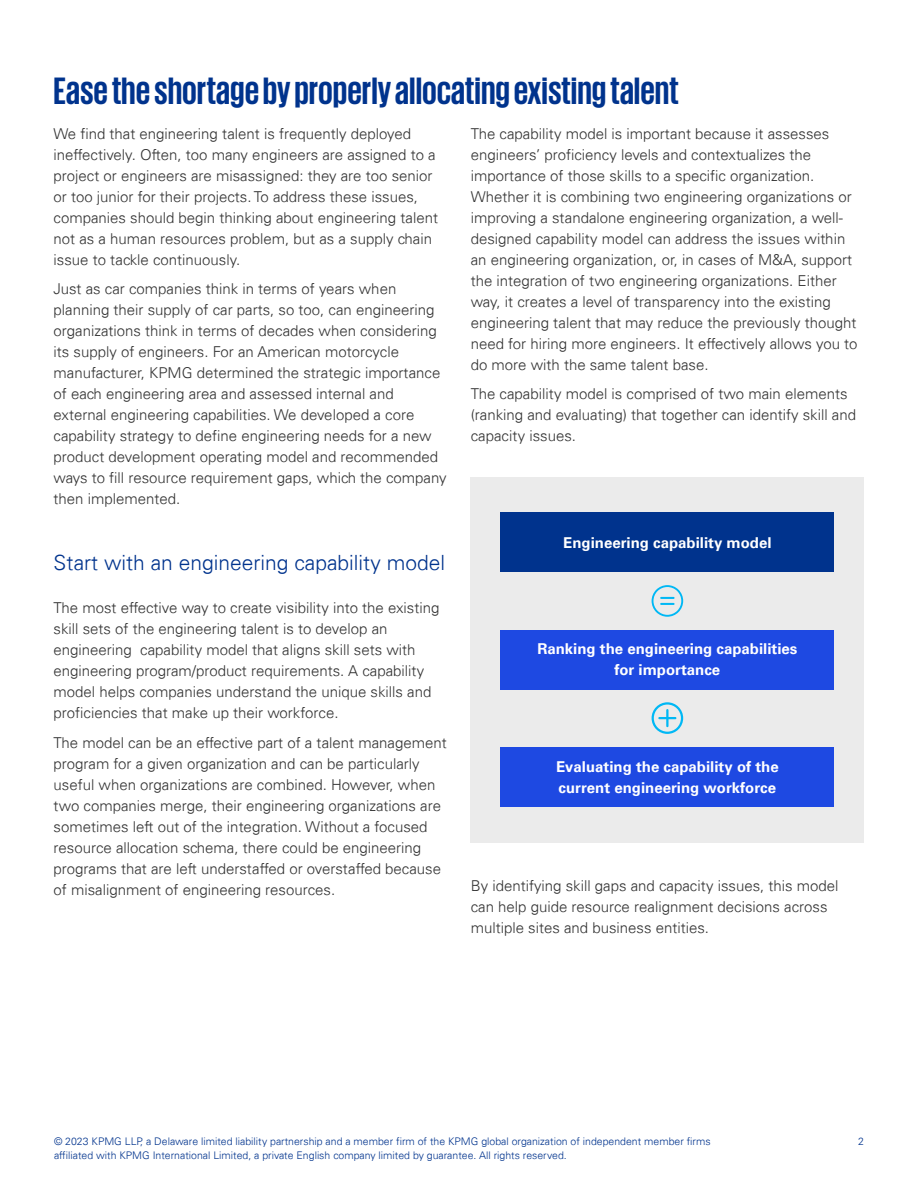
<style>
.page{position:relative;width:918px;height:1188px;background:#fff}
.page>*{position:absolute;margin:0;border:0;box-sizing:border-box;transform-origin:0 0}
.t1{font:700 39px "KPMG";color:#00338d}
.t2{font:300 21px "Univers 45";color:#00338d}
.t3{font:300 15px/21px "Univers 45";color:#333}
.t4{font:700 15px/21px "Univers";color:#fff;text-align:center}
.t5{font:300 10.5px "Univers 45";color:#00338d}
</style>
<div class="page">
<div style="left:471px;top:477px;width:393px;height:366px;background:#ebebeb"></div>
<div style="left:501px;top:513px;width:333px;height:59px;background:#00338d"></div>
<div style="left:501px;top:630px;width:333px;height:59px;background:#1e49e2"></div>
<div style="left:501px;top:747px;width:333px;height:59px;background:#1e49e2"></div>
<svg style="left:652px;top:585px;width:31px;height:32px"></svg>
<svg style="left:652px;top:702px;width:31px;height:32px"></svg>
<h1 class="t1" style="left:54px;top:71px;width:627px">Ease the shortage by properly allocating existing talent</h1>
<p class="t3" style="left:54px;top:123px;width:386px">We find that engineering talent is frequently deployed ineffectively. Often, too many engineers are assigned to a project or engineers are misassigned: they are too senior or too junior for their projects. To address these issues, companies should begin thinking about engineering talent not as a human resources problem, but as a supply chain issue to tackle continuously.</p>
<p class="t3" style="left:54px;top:279px;width:395px">Just as car companies think in terms of years when planning their supply of car parts, so too, can engineering organizations think in terms of decades when considering its supply of engineers. For an American motorcycle manufacturer, KPMG determined the strategic importance of each engineering area and assessed internal and external engineering capabilities. We developed a core capability strategy to define engineering needs for a new product development operating model and recommended ways to fill resource requirement gaps, which the company then implemented.</p>
<p class="t3" style="left:471px;top:123px;width:388px">The capability model is important because it assesses engineers’ proficiency levels and contextualizes the importance of those skills to a specific organization.<br>Whether it is combining two engineering organizations or improving a standalone engineering organization, a well&shy;designed capability model can address the issues within an engineering organization, or, in cases of M&amp;A, support the integration of two engineering organizations. Either way, it creates a level of transparency into the existing engineering talent that may reduce the previously thought need for hiring more engineers. It effectively allows you to do more with the same talent base.</p>
<p class="t3" style="left:471px;top:384px;width:387px">The capability model is comprised of two main elements (ranking and evaluating) that together can identify skill and capacity issues.</p>
<h2 class="t2" style="left:54px;top:550px;width:393px">Start with an engineering capability model</h2>
<p class="t3" style="left:54px;top:597px;width:387px">The most effective way to create visibility into the existing skill sets of the engineering talent is to develop an engineering capability model that aligns skill sets with engineering program/product requirements. A capability model helps companies understand the unique skills and proficiencies that make up their workforce.</p>
<p class="t3" style="left:54px;top:732px;width:395px">The model can be an effective part of a talent management program for a given organization and can be particularly useful when organizations are combined. However, when two companies merge, their engineering organizations are sometimes left out of the integration. Without a focused resource allocation schema, there could be engineering programs that are left understaffed or overstaffed because of misalignment of engineering resources.</p>
<p class="t4" style="left:563px;top:533px;width:210px">Engineering capability model</p>
<p class="t4" style="left:537px;top:639px;width:262px">Ranking the engineering capabilities for importance</p>
<p class="t4" style="left:556px;top:757px;width:224px;text-align:left">Evaluating the capability of the current engineering workforce</p>
<p class="t3" style="left:471px;top:875px;width:369px">By identifying skill gaps and capacity issues, this model can help guide resource realignment decisions across multiple sites and business entities.</p>
<p class="t5" style="left:54px;top:1135px;width:658px">© 2023 KPMG LLP, a Delaware limited liability partnership and a member firm of the KPMG global organization of independent member firms</p>
<p class="t5" style="left:858px;top:1135px;width:7px">2</p>
<p class="t5" style="left:54px;top:1149px;width:514px">affiliated with KPMG International Limited, a private English company limited by guarantee. All rights reserved.</p>
</div>
